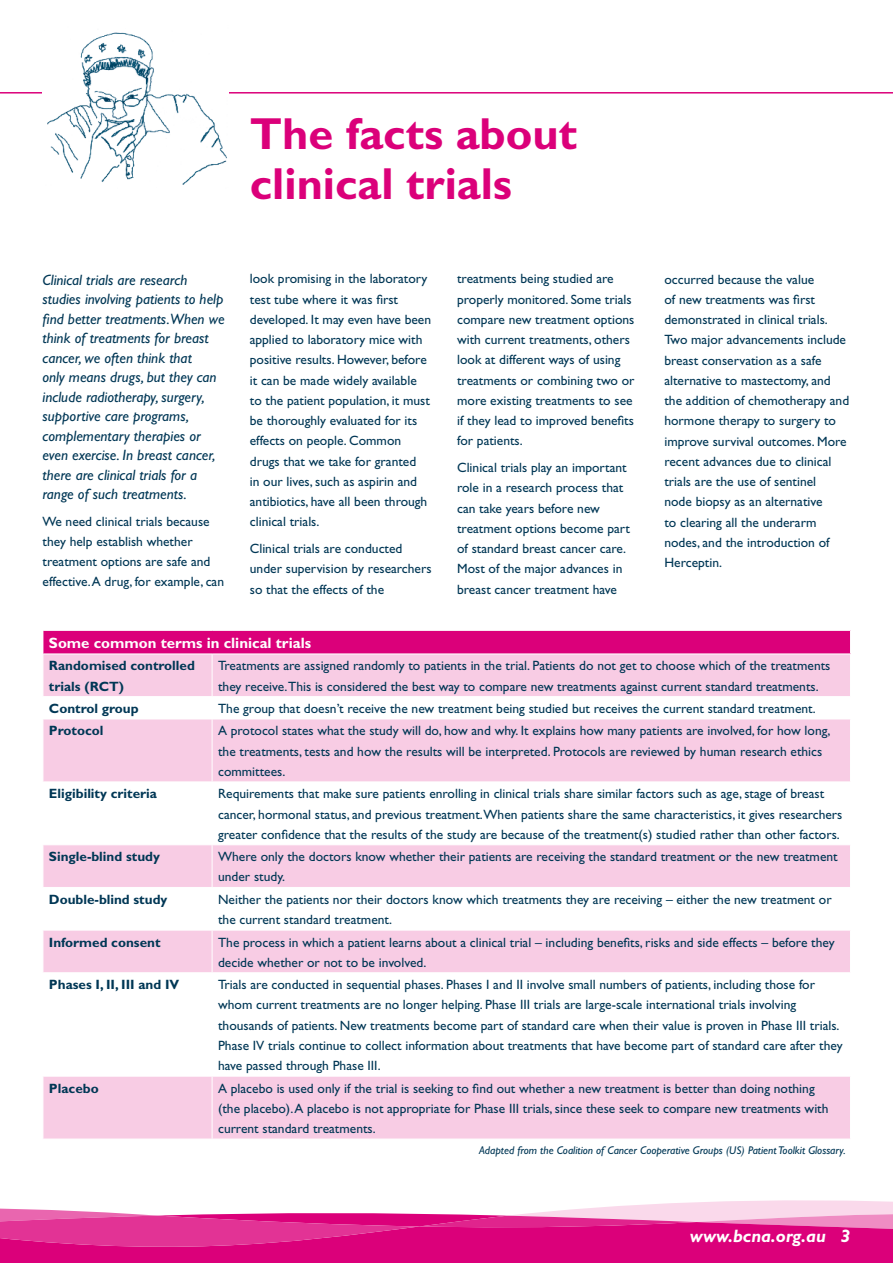
<style>
.page{position:relative;width:893px;height:1263px;background:#fff}
.page>*{position:absolute;margin:0;border:0;box-sizing:border-box;transform-origin:0 0}
.t1{font:700 45px/49.5px "Gill Sans";color:#db007a}
.t2{font:italic 700 18px "Gill Sans";color:#fff}
.t3{font:italic 15px/19.5px "Gill Sans";color:#003755}
.t4{font:700 15px "Gill Sans";color:#fff}
.t5{font:13.5px/20.2px "Gill Sans";color:#003755}
.t6{font:700 13.5px/20.2px "Gill Sans";color:#003755}
.t7{font:italic 11.25px "Gill Sans";color:#003755}
</style>
<div class="page">
<hr style="left:0;top:92px;width:893px;height:2px;background:#db007a">
<img style="left:43px;top:32px;width:186px;height:153px">
<div style="left:43px;top:630px;width:807px;height:24px;background:#db007a"></div>
<svg style="left:44px;top:654px;width:806px;height:485px;fill:#f8cce4"></svg>
<hr style="left:43px;top:630px;width:169px;height:1px;background:#fff">
<svg style="left:43px;top:631px;width:1px;height:22px"></svg>
<hr style="left:212px;top:630px;width:639px;height:1px;background:#fff">
<hr style="left:43px;top:653px;width:169px;height:1px;background:#fff">
<hr style="left:212px;top:653px;width:639px;height:1px;background:#fff">
<hr style="left:212px;top:654px;width:1px;height:42px;background:#fff">
<hr style="left:43px;top:696px;width:169px;height:1px;background:#fff">
<hr style="left:212px;top:696px;width:639px;height:1px;background:#fff">
<svg style="left:212px;top:697px;width:1px;height:22px"></svg>
<hr style="left:43px;top:719px;width:169px;height:1px;background:#fff">
<hr style="left:212px;top:719px;width:639px;height:1px;background:#fff">
<hr style="left:212px;top:719px;width:1px;height:62px;background:#fff">
<hr style="left:43px;top:781px;width:169px;height:1px;background:#fff">
<hr style="left:212px;top:781px;width:639px;height:1px;background:#fff">
<hr style="left:212px;top:782px;width:1px;height:62px;background:#fff">
<hr style="left:43px;top:844px;width:169px;height:1px;background:#fff">
<hr style="left:212px;top:844px;width:639px;height:1px;background:#fff">
<hr style="left:212px;top:845px;width:1px;height:42px;background:#fff">
<hr style="left:43px;top:887px;width:169px;height:1px;background:#fff">
<hr style="left:212px;top:887px;width:639px;height:1px;background:#fff">
<hr style="left:212px;top:888px;width:1px;height:42px;background:#fff">
<hr style="left:43px;top:930px;width:169px;height:1px;background:#fff">
<hr style="left:212px;top:930px;width:639px;height:1px;background:#fff">
<hr style="left:212px;top:930px;width:1px;height:42px;background:#fff">
<hr style="left:43px;top:972px;width:169px;height:1px;background:#fff">
<hr style="left:212px;top:972px;width:639px;height:1px;background:#fff">
<hr style="left:212px;top:973px;width:1px;height:103px;background:#fff">
<hr style="left:43px;top:1076px;width:169px;height:1px;background:#fff">
<hr style="left:212px;top:1076px;width:639px;height:1px;background:#fff">
<hr style="left:212px;top:1076px;width:1px;height:63px;background:#fff">
<svg style="left:0;top:1200px;width:893px;height:63px;background:#e54aa0"></svg>
<h1 class="t1" style="left:250px;top:109px;width:329px">The facts about clinical trials</h1>
<p class="t3" style="left:43px;top:270px;width:184px">Clinical trials are research studies involving patients to help find better treatments.When we think of treatments for breast cancer, we often think that<br>only means drugs, but they can include radiotherapy, surgery, supportive care programs, complementary therapies or even exercise. In breast cancer, there are clinical trials for a range of such treatments.</p>
<p class="t5" style="left:43px;top:511px;width:183px">We need clinical trials because they help establish whether treatment options are safe and effective. A drug, for example, can</p>
<p class="t5" style="left:250px;top:269px;width:183px">look promising in the laboratory test tube where it was first developed. It may even have been applied to laboratory mice with positive results. However, before it can be made widely available to the patient population, it must be thoroughly evaluated for its effects on people. Common drugs that we take for granted<br>in our lives, such as aspirin and antibiotics, have all been through clinical trials.</p>
<p class="t5" style="left:250px;top:538px;width:183px">Clinical trials are conducted under supervision by researchers so that the effects of the</p>
<p class="t5" style="left:457px;top:269px;width:179px">treatments being studied are properly monitored. Some trials compare new treatment options with current treatments, others look at different ways of using treatments or combining two or more existing treatments to see if they lead to improved benefits for patients.</p>
<p class="t5" style="left:457px;top:457px;width:174px">Clinical trials play an important role in a research process that can take years before new treatment options become part of standard breast cancer care.<br>Most of the major advances in breast cancer treatment have</p>
<p class="t5" style="left:664px;top:269px;width:186px">occurred because the value<br>of new treatments was first demonstrated in clinical trials.<br>Two major advancements include breast conservation as a safe alternative to mastectomy, and the addition of chemotherapy and hormone therapy to surgery to improve survival outcomes. More recent advances due to clinical trials are the use of sentinel<br>node biopsy as an alternative<br>to clearing all the underarm nodes, and the introduction of<br>Herceptin.</p>
<p class="t4" style="left:49px;top:634px;width:264px">Some common terms in clinical trials</p>
<p class="t6" style="left:49px;top:655px;width:147px">Randomised controlled trials (RCT)</p>
<p class="t5" style="left:218px;top:656px;width:614px">Treatments are assigned randomly to patients in the trial. Patients do not get to choose which of the treatments they receive.This is considered the best way to compare new treatments against current standard treatments.</p>
<p class="t6" style="left:49px;top:698px;width:91px">Control group</p>
<p class="t5" style="left:218px;top:698px;width:599px">The group that doesn’t receive the new treatment being studied but receives the current standard treatment.</p>
<p class="t6" style="left:49px;top:720px;width:56px">Protocol</p>
<p class="t5" style="left:218px;top:721px;width:614px">A protocol states what the study will do, how and why. It explains how many patients are involved, for how long, the treatments, tests and how the results will be interpreted. Protocols are reviewed by human research ethics committees.</p>
<p class="t6" style="left:49px;top:783px;width:110px">Eligibility criteria</p>
<p class="t5" style="left:218px;top:783px;width:626px">Requirements that make sure patients enrolling in clinical trials share similar factors such as age, stage of breast cancer, hormonal status, and previous treatment.When patients share the same characteristics, it gives researchers greater confidence that the results of the study are because of the treatment(s) studied rather than other factors.</p>
<p class="t6" style="left:49px;top:846px;width:113px">Single-blind study</p>
<p class="t5" style="left:218px;top:846px;width:621px">Where only the doctors know whether their patients are receiving the standard treatment or the new treatment under study.</p>
<p class="t6" style="left:49px;top:889px;width:120px">Double-blind study</p>
<p class="t5" style="left:218px;top:889px;width:615px">Neither the patients nor their doctors know which treatments they are receiving – either the new treatment or the current standard treatment.</p>
<p class="t6" style="left:49px;top:932px;width:113px">Informed consent</p>
<p class="t5" style="left:218px;top:932px;width:618px">The process in which a patient learns about a clinical trial – including benefits, risks and side effects – before they decide whether or not to be involved.</p>
<p class="t6" style="left:49px;top:974px;width:132px">Phases I, II, III and IV</p>
<p class="t5" style="left:218px;top:974px;width:626px">Trials are conducted in sequential phases. Phases I and II involve small numbers of patients, including those for whom current treatments are no longer helping. Phase III trials are large-scale international trials involving thousands of patients. New treatments become part of standard care when their value is proven in Phase III trials.<br>Phase IV trials continue to collect information about treatments that have become part of standard care after they have passed through Phase III.</p>
<p class="t6" style="left:49px;top:1078px;width:51px">Placebo</p>
<p class="t5" style="left:218px;top:1078px;width:612px">A placebo is used only if the trial is seeking to find out whether a new treatment is better than doing nothing (the placebo). A placebo is not appropriate for Phase III trials, since these seek to compare new treatments with current standard treatments.</p>
<p class="t7" style="left:479px;top:1143px;width:368px">Adapted from the Coalition of Cancer Cooperative Groups (US) Patient Toolkit Glossary.</p>
<h2 class="t2" style="left:690px;top:1226px;width:138px">www.bcna.org.au</h2>
</div>
